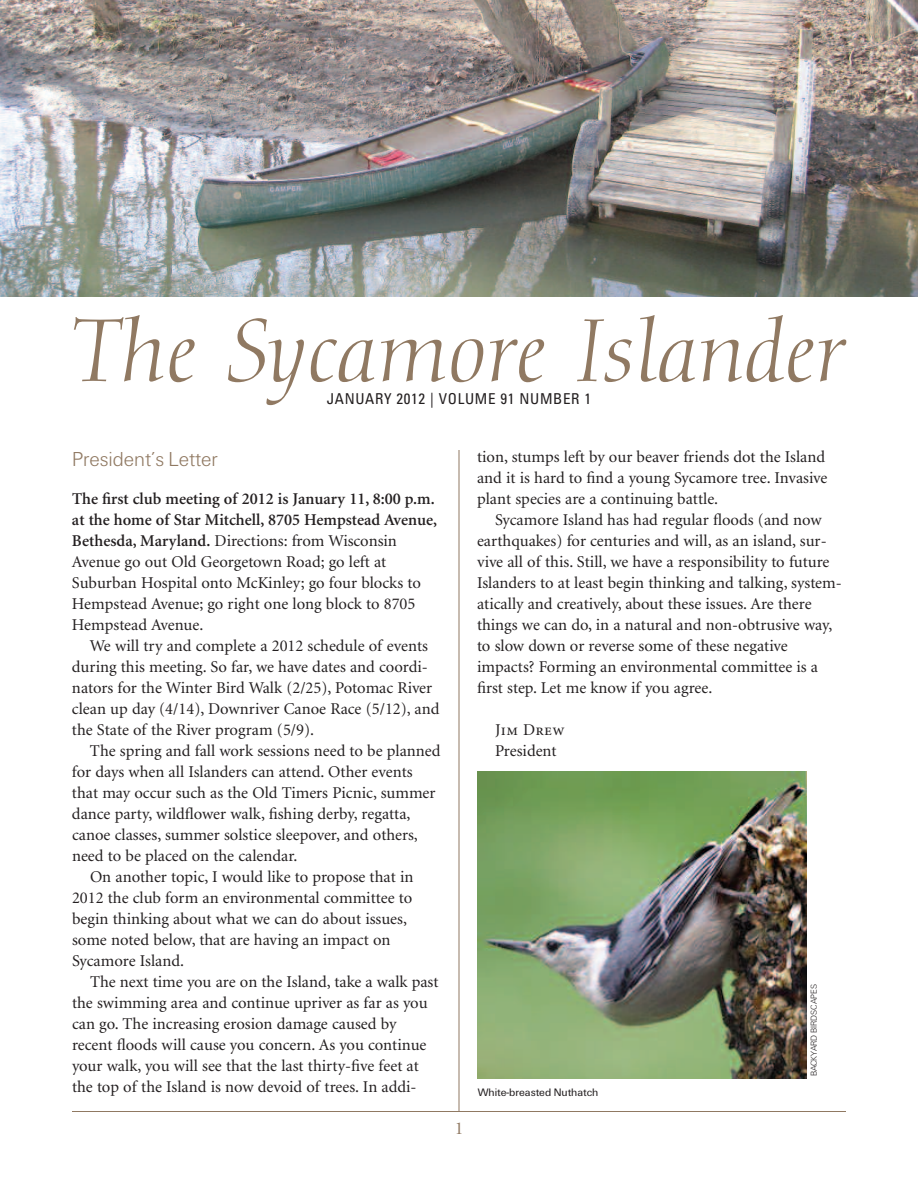
<style>
.page{position:relative;width:918px;height:1188px;background:#fff}
.page>*{position:absolute;margin:0;border:0;box-sizing:border-box;transform-origin:0 0}
.t1{font:italic 87px "Diotima";color:#907962}
.t2{font:21px "U45";color:#907962}
.t3{font:18px "Minion";color:#907962}
.t4{font:16.5px/21px "Minion";color:#231f20}
.t5{font:16.5px "Minion Regular SC";color:#231f20}
.t6{font:condensed 15px "Univers";letter-spacing:.045em;color:#231f20}
.t7{font:11.25px "U55";color:#231f20}
.t8{font:9px "U45";color:#231f20}
.s1{font-weight:600}
.s2{font-family:"Minion"}
</style>
<div class="page">
<hr style="left:459px;top:450px;width:1px;height:662px;background:#907962">
<hr style="left:72px;top:1111px;width:774px;height:1px;background:#907962">
<img style="left:0;top:0;width:918px;height:297px">
<img style="left:478px;top:772px;width:329px;height:307px">
<h1 class="t1" style="left:72px;top:315px;width:775px">The Sycamore Islander</h1>
<p class="t6" style="left:327px;top:393px;width:266px">JANUARY 2012 | VOLUME 91 NUMBER 1</p>
<p class="t2" style="left:72px;top:452px;width:147px">President’s Letter</p>
<p class="t4" style="left:72px;top:490px;width:367px"><span class="s1">The first club meeting of 2012 is January 11, 8:00 p.m. at the home of Star Mitchell, 8705 Hempstead Avenue, Bethesda, Maryland.</span> Directions: from Wisconsin Avenue go out Old Georgetown Road; go left at Suburban Hospital onto McKinley; go four blocks to Hempstead Avenue; go right one long block to 8705<br>Hempstead Avenue.</p>
<p class="t4" style="left:72px;top:637px;width:369px;text-indent:18px">We will try and complete a 2012 schedule of events during this meeting. So far, we have dates and coordi&shy;nators for the Winter Bird Walk (2/25), Potomac River clean up day (4/14), Downriver Canoe Race (5/12), and the State of the River program (5/9).</p>
<p class="t4" style="left:90px;top:742px;width:352px">The spring and fall work sessions need to be planned</p>
<p class="t4" style="left:72px;top:763px;width:342px">for days when all Islanders can attend. Other events</p>
<p class="t4" style="left:72px;top:784px;width:365px">that may occur such as the Old Timers Picnic, summer</p>
<p class="t4" style="left:72px;top:805px;width:340px">dance party, wildflower walk, fishing derby, regatta,</p>
<p class="t4" style="left:72px;top:826px;width:347px">canoe classes, summer solstice sleepover, and others,</p>
<p class="t4" style="left:72px;top:847px;width:227px">need to be placed on the calendar.</p>
<p class="t4" style="left:90px;top:868px;width:325px">On another topic, I would like to propose that in</p>
<p class="t4" style="left:72px;top:889px;width:342px">2012 the club form an environmental committee to</p>
<p class="t4" style="left:72px;top:910px;width:337px">begin thinking about what we can do about issues,</p>
<p class="t4" style="left:72px;top:931px;width:320px">some noted below, that are having an impact on</p>
<p class="t4" style="left:72px;top:952px;width:114px">Sycamore Island.</p>
<p class="t4" style="left:90px;top:973px;width:350px">The next time you are on the Island, take a walk past</p>
<p class="t4" style="left:72px;top:994px;width:357px">the swimming area and continue upriver as far as you</p>
<p class="t4" style="left:72px;top:1015px;width:326px">can go. The increasing erosion damage caused by</p>
<p class="t4" style="left:72px;top:1036px;width:356px">recent floods will cause you concern. As you continue</p>
<p class="t4" style="left:72px;top:1057px;width:348px">your walk, you will see that the last thirty-five feet at</p>
<p class="t4" style="left:72px;top:1078px;width:346px">the top of the Island is now devoid of trees. In addi-</p>
<p class="t4" style="left:477px;top:447px;width:352px">tion, stumps left by our beaver friends dot the Island and it is hard to find a young Sycamore tree. Invasive plant species are a continuing battle.</p>
<p class="t4" style="left:477px;top:510px;width:366px;text-indent:18px">Sycamore Island has had regular floods (and now earthquakes) for centuries and will, as an island, sur&shy;vive all of this. Still, we have a responsibility to future Islanders to at least begin thinking and talking, system&shy;atically and creatively, about these issues. Are there things we can do, in a natural and non-obtrusive way, to slow down or reverse some of these negative impacts? Forming an environmental committee is a first step. Let me know if you agree.</p>
<p class="t5" style="left:495px;top:723px;width:71px"><span class="s2">J</span>im <span class="s2">D</span>rew</p>
<p class="t4" style="left:495px;top:741px;width:63px">President</p>
<p class="t3" style="left:455px;top:1121px;width:10px">1</p>
<p class="t7" style="left:478px;top:1089px;width:122px">White-breasted Nuthatch</p>
<p class="t8" style="left:811px;top:1076px;width:94px;rotate:-90deg">BACKYARD BIRDSCAPES</p>
</div>
